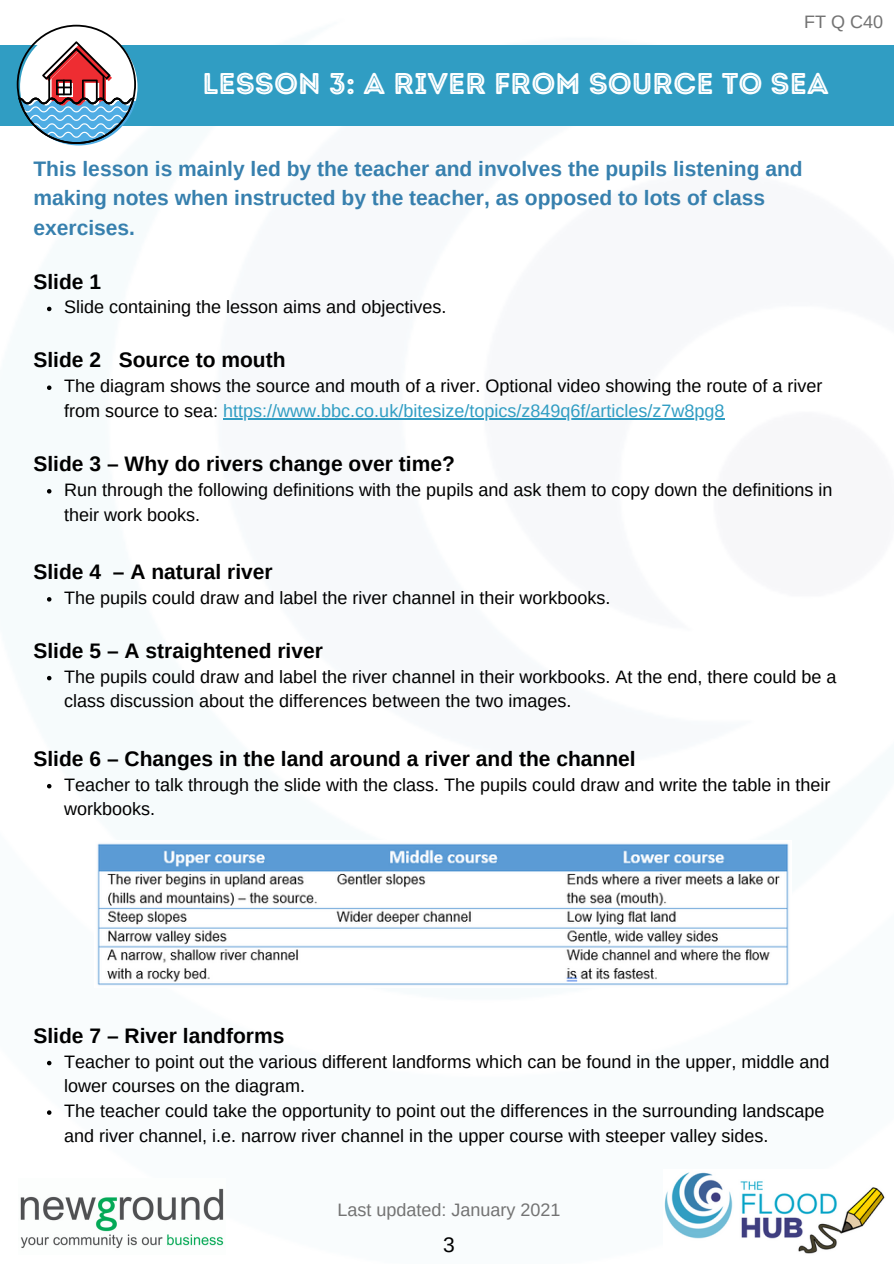
<style>
.page{position:relative;width:894px;height:1264px;background:#fff}
.page>*{position:absolute;margin:0;border:0;box-sizing:border-box;transform-origin:0 0}
.t1{font:30px "Intro Rust Base Line";color:#fff}
.t2{font:700 21px "Arimo";color:#000}
.t3{font:700 21px/29.2px "Arimo";color:#3780ae}
.t4{font:21px "Arimo";color:#000}
.t5{font:18px/24.8px "Arimo";color:#000}
.t6{font:18px "Arimo";color:#737373}
.s1{color:#309dc3}
</style>
<div class="page">
<img style="left:664px;top:1172px;width:221px;height:82px">
<div style="left:0;top:45px;width:893px;height:80px;background:#309dc3"></div>
<svg style="left:17px;top:25px;width:120px;height:120px"></svg>
<img style="left:20px;top:1188px;width:204px;height:61px">
<svg style="left:47px;top:307px;width:4px;height:4px"></svg>
<svg style="left:47px;top:385px;width:4px;height:5px"></svg>
<hr style="left:223px;top:418px;width:501px;height:1px;background:#309dc3">
<svg style="left:47px;top:489px;width:4px;height:4px"></svg>
<svg style="left:47px;top:597px;width:4px;height:4px"></svg>
<svg style="left:47px;top:676px;width:4px;height:4px"></svg>
<svg style="left:47px;top:784px;width:4px;height:4px"></svg>
<svg style="left:47px;top:1060px;width:4px;height:5px"></svg>
<svg style="left:47px;top:1110px;width:4px;height:4px"></svg>
<img style="left:97px;top:843px;width:692px;height:143px">
<p class="t6" style="left:804px;top:11px;width:80px">FT Q C40</p>
<p class="t1" style="left:202px;top:66px;width:627px">LESSON 3: A RIVER FROM SOURCE TO SEA</p>
<p class="t3" style="left:33px;top:154px;width:770px">This lesson is mainly led by the teacher and involves the pupils listening and making notes when instructed by the teacher, as opposed to lots of class exercises.</p>
<p class="t2" style="left:33px;top:270px;width:69px">Slide 1</p>
<h3 class="t5" style="left:64px;top:295px;width:384px">Slide containing the lesson aims and objectives.</h3>
<h1 class="t2" style="left:33px;top:348px;width:253px">Slide 2 Source to mouth</h1>
<h2 class="t5" style="left:64px;top:373px;width:759px">The diagram shows the source and mouth of a river. Optional video showing the route of a river from source to sea: <span class="s1">https://www.bbc.co.uk/bitesize/topics/z849q6f/articles/z7w8pg8</span></h2>
<h2 class="t2" style="left:33px;top:452px;width:423px">Slide 3 – Why do rivers change over time?</h2>
<h2 class="t5" style="left:64px;top:477px;width:769px">Run through the following definitions with the pupils and ask them to copy down the definitions in</h2>
<p class="t5" style="left:64px;top:502px;width:137px">their work books.</p>
<p class="t2" style="left:33px;top:560px;width:69px">Slide 4</p>
<p class="t2" style="left:113px;top:560px;width:161px">– A natural river</p>
<p class="t5" style="left:64px;top:585px;width:548px">The pupils could draw and label the river channel in their workbooks.</p>
<p class="t2" style="left:33px;top:639px;width:291px">Slide 5 – A straightened river</p>
<h2 class="t5" style="left:64px;top:664px;width:773px">The pupils could draw and label the river channel in their workbooks. At the end, there could be a class discussion about the differences between the two images.</h2>
<p class="t2" style="left:33px;top:747px;width:603px">Slide 6 – Changes in the land around a river and the channel</p>
<h2 class="t5" style="left:64px;top:772px;width:767px">Teacher to talk through the slide with the class. The pupils could draw and write the table in their workbooks.</h2>
<p class="t2" style="left:33px;top:1023px;width:252px">Slide 7 – River landforms</p>
<h2 class="t5" style="left:64px;top:1048px;width:766px">Teacher to point out the various different landforms which can be found in the upper, middle and lower courses on the diagram.</h2>
<p class="t5" style="left:64px;top:1098px;width:761px">The teacher could take the opportunity to point out the differences in the surrounding landscape and river channel, i.e. narrow river channel in the upper course with steeper valley sides.</p>
<h2 class="t6" style="left:337px;top:1199px;width:225px">Last updated: January 2021</h2>
<h2 class="t4" style="left:443px;top:1233px;width:13px">3</h2>
</div>
